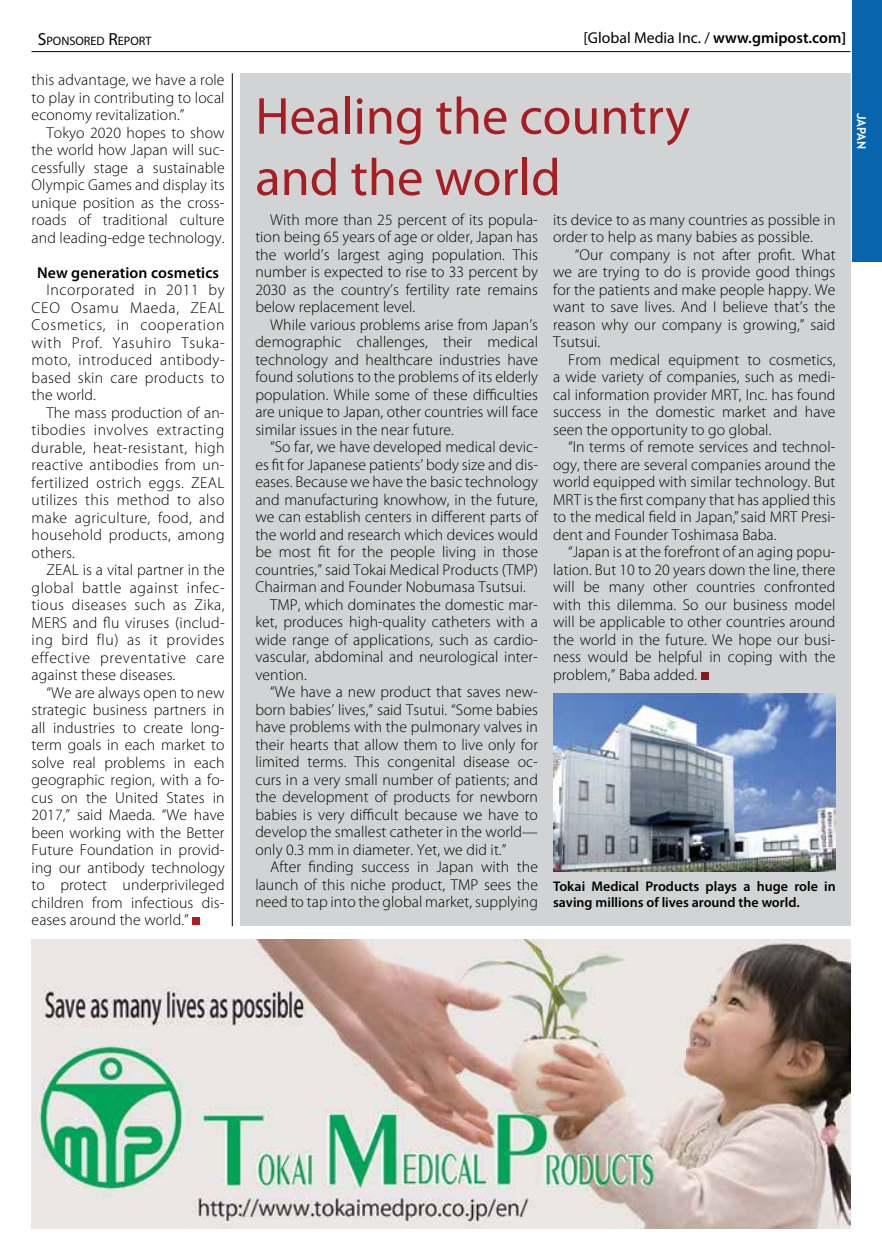
<style>
.page{position:relative;width:882px;height:1260px;background:#fff}
.page>*{position:absolute;margin:0;border:0;box-sizing:border-box;transform-origin:0 0}
.t1{font:52.5px/61.2px "Myriad Pro";color:#a71e22}
.t2{font:300 15.75px/17.5px "Myriad Pro";letter-spacing:.005em;color:#000;text-align:justify}
.t3{font:15.75px "Myriad Pro";color:#000}
.t4{font:600 15.75px "Myriad Pro";letter-spacing:.005em;color:#000}
.t5{font:600 14px/15.8px "Myriad Pro";color:#000}
.t6{font:12.25px "Myriad Pro";color:#000}
.t7{font:700 12.25px "Trebuchet MS";color:#fff}
.s1{font-size:17.5px}
.s2{font-weight:600}
</style>
<div class="page">
<div style="left:240px;top:73px;width:610px;height:853px;background:#d1d3d4"></div>
<div style="left:852px;top:0;width:30px;height:261px;background:#0865ad"></div>
<svg style="left:581px;top:52px;width:134px;height:1px"></svg>
<hr style="left:32px;top:51px;width:818px;height:1px;background:#000">
<img style="left:32px;top:939px;width:819px;height:289px">
<div style="left:701px;top:672px;width:7px;height:8px;background:#8a191d"></div>
<div style="left:192px;top:918px;width:8px;height:7px;background:#a91f23"></div>
<hr style="left:232px;top:73px;width:1px;height:853px;background:#000">
<img style="left:553px;top:693px;width:283px;height:179px">
<p class="t6" style="left:38px;top:33px;width:115px"><span class="s1">S</span>PONSORED <span class="s1">R</span>EPORT</p>
<p class="t3" style="left:584px;top:28px;width:264px">[Global Media Inc. / <span class="s2">www.gmipost.com]</span></p>
<p class="t2" style="left:32px;top:71px;width:195px">this advantage, we have a role to play in contributing to local economy revitalization.”</p>
<p class="t2" style="left:32px;top:123px;width:195px;text-indent:15px">Tokyo 2020 hopes to show the world how Japan will suc&shy;cessfully stage a sustainable Olympic Games and display its unique position as the cross&shy;roads of traditional culture and leading-edge technology.</p>
<p class="t4" style="left:37px;top:262px;width:184px">New generation cosmetics</p>
<p class="t2" style="left:32px;top:281px;width:195px;text-indent:15px">Incorporated in 2011 by CEO Osamu Maeda, ZEAL Cosmetics, in cooperation with Prof. Yasuhiro Tsuka&shy;moto, introduced antibody&shy;based skin care products to the world.</p>
<p class="t2" style="left:32px;top:403px;width:195px;text-indent:15px">The mass production of an&shy;tibodies involves extracting durable, heat-resistant, high reactive antibodies from un&shy;fertilized ostrich eggs. ZEAL utilizes this method to also make agriculture, food, and household products, among others.</p>
<p class="t2" style="left:32px;top:561px;width:195px;text-indent:15px">ZEAL is a vital partner in the global battle against infec&shy;tious diseases such as Zika, MERS and flu viruses (includ&shy;ing bird flu) as it provides effective preventative care against these diseases.</p>
<p class="t2" style="left:32px;top:683px;width:195px;text-indent:15px">“We are always open to new strategic business partners in all industries to create long&shy;term goals in each market to solve real problems in each geographic region, with a fo&shy;cus on the United States in 2017,” said Maeda. “We have been working with the Better Future Foundation in provid&shy;ing our antibody technology to protect underprivileged children from infectious dis&shy;eases around the world.”</p>
<h1 class="t1" style="left:255px;top:85px;width:436px">Healing the country and the world</h1>
<p class="t2" style="left:255px;top:211px;width:284px;text-indent:15px">With more than 25 percent of its popula&shy;tion being 65 years of age or older, Japan has the world’s largest aging population. This number is expected to rise to 33 percent by 2030 as the country’s fertility rate remains below replacement level.</p>
<p class="t2" style="left:255px;top:316px;width:284px;text-indent:15px">While various problems arise from Japan’s demographic challenges, their medical technology and healthcare industries have found solutions to the problems of its elderly population. While some of these difficulties are unique to Japan, other countries will face similar issues in the near future.</p>
<p class="t2" style="left:270px;top:438px;width:269px">“So far, we have developed medical devic-</p>
<p class="t2" style="left:255px;top:456px;width:284px">es fit for Japanese patients’ body size and dis-</p>
<p class="t2" style="left:255px;top:473px;width:284px">eases. Because we have the basic technology</p>
<p class="t2" style="left:255px;top:491px;width:284px">and manufacturing knowhow, in the future,</p>
<p class="t2" style="left:255px;top:508px;width:284px">we can establish centers in different parts of</p>
<p class="t2" style="left:255px;top:526px;width:284px">the world and research which devices would</p>
<p class="t2" style="left:255px;top:543px;width:284px">be most fit for the people living in those</p>
<p class="t2" style="left:255px;top:561px;width:284px">countries,” said Tokai Medical Products (TMP)</p>
<p class="t2" style="left:255px;top:578px;width:272px">Chairman and Founder Nobumasa Tsutsui.</p>
<p class="t2" style="left:270px;top:596px;width:269px">TMP, which dominates the domestic mar-</p>
<p class="t2" style="left:255px;top:613px;width:284px">ket, produces high-quality catheters with a</p>
<p class="t2" style="left:255px;top:631px;width:284px">wide range of applications, such as cardio-</p>
<p class="t2" style="left:255px;top:648px;width:284px">vascular, abdominal and neurological inter-</p>
<p class="t2" style="left:255px;top:666px;width:53px">vention.</p>
<p class="t2" style="left:270px;top:683px;width:269px">“We have a new product that saves new-</p>
<p class="t2" style="left:255px;top:701px;width:284px">born babies’ lives,” said Tsutui. “Some babies</p>
<p class="t2" style="left:255px;top:718px;width:284px">have problems with the pulmonary valves in</p>
<p class="t2" style="left:255px;top:736px;width:284px">their hearts that allow them to live only for</p>
<p class="t2" style="left:255px;top:753px;width:284px">limited terms. This congenital disease oc-</p>
<p class="t2" style="left:255px;top:771px;width:284px">curs in a very small number of patients; and</p>
<p class="t2" style="left:255px;top:788px;width:284px">the development of products for newborn</p>
<p class="t2" style="left:255px;top:806px;width:284px">babies is very difficult because we have to</p>
<p class="t2" style="left:255px;top:823px;width:284px">develop the smallest catheter in the world—</p>
<p class="t2" style="left:255px;top:841px;width:253px">only 0.3 mm in diameter. Yet, we did it.”</p>
<p class="t2" style="left:270px;top:858px;width:269px">After finding success in Japan with the</p>
<p class="t2" style="left:255px;top:876px;width:284px">launch of this niche product, TMP sees the</p>
<p class="t2" style="left:255px;top:893px;width:284px">need to tap into the global market, supplying</p>
<p class="t2" style="left:553px;top:211px;width:284px">its device to as many countries as possible in order to help as many babies as possible.</p>
<p class="t2" style="left:553px;top:246px;width:284px;text-indent:22px">“Our company is not after profit. What we are trying to do is provide good things for the patients and make people happy. We want to save lives. And I believe that’s the reason why our company is growing,” said Tsutsui.</p>
<p class="t2" style="left:553px;top:351px;width:284px;text-indent:15px">From medical equipment to cosmetics, a wide variety of companies, such as medi&shy;cal information provider MRT, Inc. has found success in the domestic market and have seen the opportunity to go global.</p>
<p class="t2" style="left:553px;top:438px;width:284px;text-indent:15px">“In terms of remote services and technol&shy;ogy, there are several companies around the world equipped with similar technology. But MRT is the first company that has applied this to the medical field in Japan,” said MRT Presi&shy;dent and Founder Toshimasa Baba.</p>
<p class="t2" style="left:553px;top:543px;width:284px;text-indent:15px">“Japan is at the forefront of an aging popu&shy;lation. But 10 to 20 years down the line, there will be many other countries confronted with this dilemma. So our business model will be applicable to other countries around the world in the future. We hope our busi&shy;ness would be helpful in coping with the problem,” Baba added.</p>
<p class="t5" style="left:553px;top:878px;width:284px">Tokai Medical Products plays a huge role in saving millions of lives around the world.</p>
<p class="t7" style="left:869px;top:113px;width:38px;rotate:90deg">JAPAN</p>
</div>
